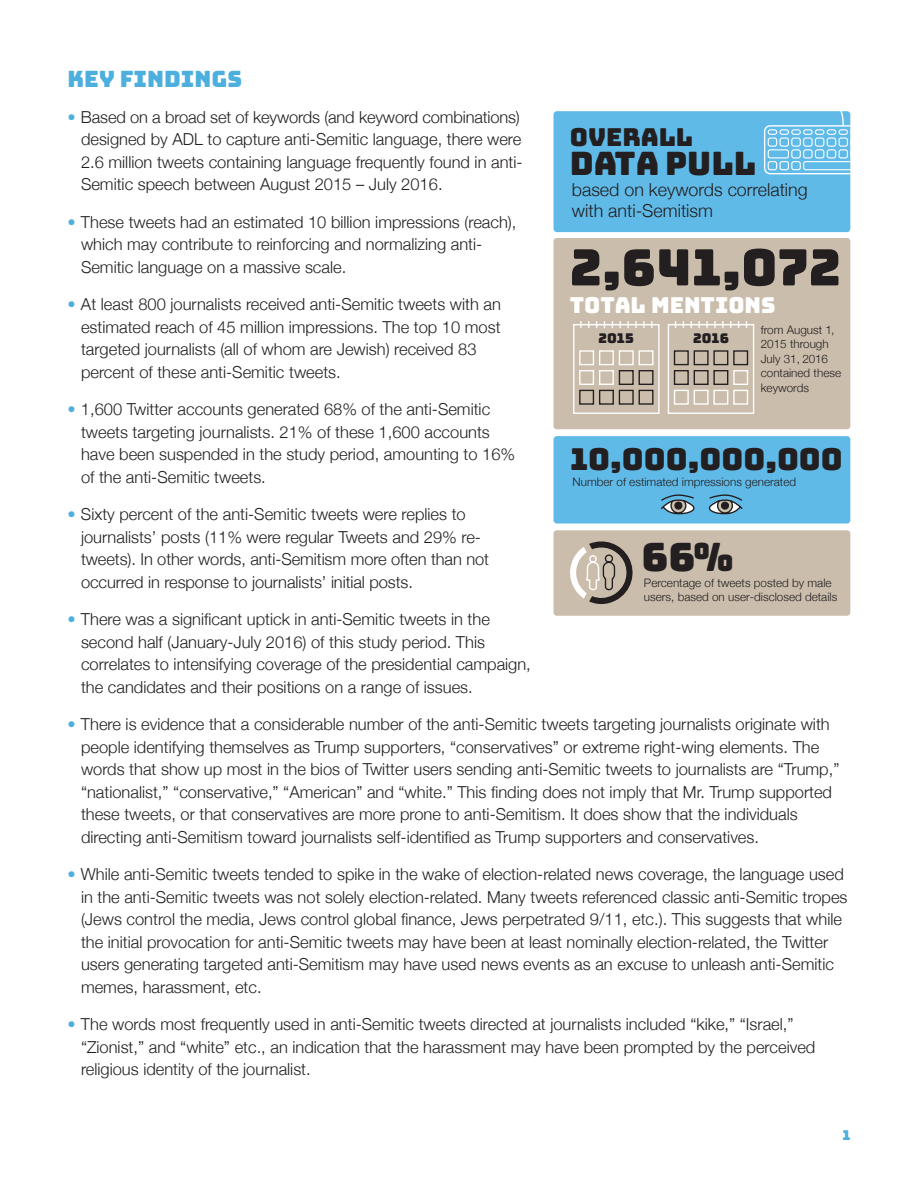
<style>
.page{position:relative;width:918px;height:1188px;background:#fff}
.page>*{position:absolute;margin:0;border:0;box-sizing:border-box;transform-origin:0 0}
.t1{font:50.1px "Bungee";color:#231f20}
.t2{font:39.15px "Bungee";color:#231f20}
.t3{font:32.25px "Bungee";color:#231f20}
.t4{font:30.3px "Bungee";color:#231f20}
.t5{font:24.75px "Bungee";color:#231f20}
.t6{font:22.5px "Bungee";color:#4dafde}
.t7{font:22.05px "Bungee";color:#fff}
.t8{font:300 17.85px/21.3px "Helvetica Neue";color:#231f20}
.List_Paragraph{font:300 16.5px/22.5px "Helvetica Neue";color:#231f20}
.t9{font:13.5px "Bungee";color:#231f20}
.t10{font:13.5px "Bungee";color:#4dafde}
.t11{font:300 11.7px/14.4px "Helvetica Neue";color:#231f20}
.s1{color:#4dafde}
</style>
<div class="page">
<div style="left:554px;top:111px;width:296px;height:121px;background:#60bae8;border-radius:3px"></div>
<div style="left:554px;top:238px;width:296px;height:191px;background:#cabdac;border-radius:3px"></div>
<div style="left:554px;top:530px;width:296px;height:86px;background:#cabdac;border-radius:3px"></div>
<div style="left:554px;top:436px;width:296px;height:88px;background:#60bae8;border-radius:3px"></div>
<div style="left:573px;top:324px;width:87px;height:90px;border:1px solid #fff"></div>
<svg style="left:579px;top:350px;width:75px;height:55px"></svg>
<svg style="left:651px;top:322px;width:2px;height:6px"></svg>
<svg style="left:643px;top:322px;width:2px;height:6px"></svg>
<svg style="left:635px;top:322px;width:2px;height:6px"></svg>
<svg style="left:627px;top:322px;width:2px;height:6px"></svg>
<svg style="left:580px;top:322px;width:2px;height:6px"></svg>
<svg style="left:667px;top:322px;width:88px;height:92px"></svg>
<svg style="left:570px;top:541px;width:63px;height:63px"></svg>
<svg style="left:763px;top:111px;width:88px;height:64px"></svg>
<svg style="left:660px;top:494px;width:35px;height:21px"></svg>
<svg style="left:708px;top:494px;width:35px;height:21px"></svg>
<p class="t6" style="left:68px;top:66px;width:176px">KEY FINDINGS</p>
<p class="List_Paragraph" style="left:81px;top:105px;width:443px;text-indent:-14px"><span class="s1">•</span> Based on a broad set of keywords (and keyword combinations) designed by ADL to capture anti-Semitic language, there were 2.6 million tweets containing language frequently found in anti-Semitic speech between August 2015 – July 2016.</p>
<p class="List_Paragraph" style="left:81px;top:210px;width:437px;text-indent:-14px"><span class="s1">•</span> These tweets had an estimated 10 billion impressions (reach), which may contribute to reinforcing and normalizing anti-<br>Semitic language on a massive scale.</p>
<p class="List_Paragraph" style="left:81px;top:293px;width:421px;text-indent:-14px"><span class="s1">•</span> At least 800 journalists received anti-Semitic tweets with an estimated reach of 45 million impressions. The top 10 most targeted journalists (all of whom are Jewish) received 83 percent of these anti-Semitic tweets.</p>
<p class="List_Paragraph" style="left:81px;top:398px;width:436px;text-indent:-14px"><span class="s1">•</span> 1,600 Twitter accounts generated 68% of the anti-Semitic tweets targeting journalists. 21% of these 1,600 accounts have been suspended in the study period, amounting to 16% of the anti-Semitic tweets.</p>
<p class="List_Paragraph" style="left:81px;top:503px;width:410px;text-indent:-14px"><span class="s1">•</span> Sixty percent of the anti-Semitic tweets were replies to journalists’ posts (11% were regular Tweets and 29% re&shy;tweets). In other words, anti-Semitism more often than not occurred in response to journalists’ initial posts.</p>
<p class="List_Paragraph" style="left:81px;top:608px;width:451px;text-indent:-14px"><span class="s1">•</span> There was a significant uptick in anti-Semitic tweets in the second half (January-July 2016) of this study period. This correlates to intensifying coverage of the presidential campaign, the candidates and their positions on a range of issues.</p>
<p class="List_Paragraph" style="left:81px;top:713px;width:760px;text-indent:-14px"><span class="s1">•</span> There is evidence that a considerable number of the anti-Semitic tweets targeting journalists originate with people identifying themselves as Trump supporters, “conservatives” or extreme right-wing elements. The words that show up most in the bios of Twitter users sending anti-Semitic tweets to journalists are “Trump,” “nationalist,” “conservative,” “American” and “white.” This finding does not imply that Mr. Trump supported these tweets, or that conservatives are more prone to anti-Semitism. It does show that the individuals directing anti-Semitism toward journalists self-identified as Trump supporters and conservatives.</p>
<p class="List_Paragraph" style="left:81px;top:863px;width:768px;text-indent:-14px"><span class="s1">•</span> While anti-Semitic tweets tended to spike in the wake of election-related news coverage, the language used in the anti-Semitic tweets was not solely election-related. Many tweets referenced classic anti-Semitic tropes (Jews control the media, Jews control global finance, Jews perpetrated 9/11, etc.). This suggests that while the initial provocation for anti-Semitic tweets may have been at least nominally election-related, the Twitter users generating targeted anti-Semitism may have used news events as an excuse to unleash anti-Semitic memes, harassment, etc.</p>
<p class="List_Paragraph" style="left:81px;top:1013px;width:736px;text-indent:-14px"><span class="s1">•</span> The words most frequently used in anti-Semitic tweets directed at journalists included “kike,” “Israel,” “Zionist,” and “white” etc., an indication that the harassment may have been prompted by the perceived religious identity of the journalist.</p>
<h3 class="t5" style="left:570px;top:123px;width:125px">OVERALL</h3>
<h3 class="t3" style="left:570px;top:145px;width:188px">DATA PULL</h3>
<p class="t8" style="left:572px;top:179px;width:237px">based on keywords correlating with anti-Semitism</p>
<h1 class="t1" style="left:570px;top:239px;width:273px">2,641,072</h1>
<h3 class="t7" style="left:570px;top:292px;width:207px">TOTAL MENTIONS</h3>
<p class="t11" style="left:761px;top:322px;width:82px">from August 1,<br>2015 through<br>July 31, 2016 contained these keywords</p>
<p class="t9" style="left:599px;top:331px;width:37px">2015</p>
<p class="t9" style="left:693px;top:331px;width:37px">2016</p>
<h3 class="t4" style="left:570px;top:442px;width:274px">10,000,000,000</h3>
<p class="t11" style="left:573px;top:474px;width:225px">Number of estimated impressions generated</p>
<h2 class="t2" style="left:641px;top:534px;width:94px">66%</h2>
<p class="t11" style="left:644px;top:575px;width:195px">Percentage of tweets posted by male users, based on user-disclosed details</p>
<p class="t10" style="left:842px;top:1127px;width:10px">1</p>
</div>
